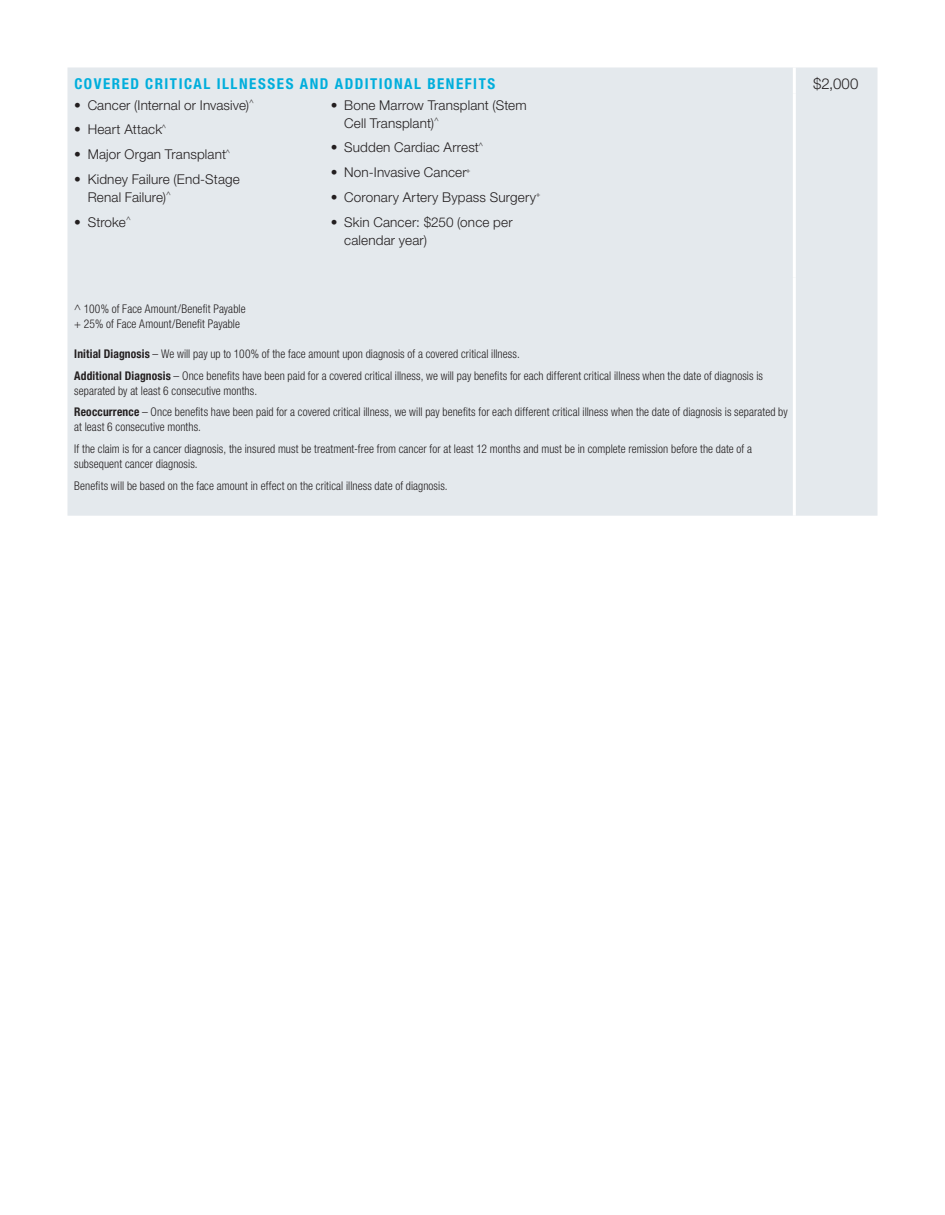
<style>
.page{position:relative;width:945px;height:1215px;background:#fff}
.page>*{position:absolute;margin:0;border:0;box-sizing:border-box;transform-origin:0 0}
.t1{font:700 condensed 15px "Helvetica Neue LTCE";letter-spacing:.1em;color:#00aedc}
.t2{font:300 15px "Helvetica Neue CELT";color:#231f20}
.t3{font:300 13.5px/18px "Helvetica Neue CELT";letter-spacing:.01em;color:#231f20}
.t4{font:300 condensed 12px/21.8px "Helvetica Neue LTCE";letter-spacing:.01em;color:#231f20;scale:.96 1}
.s1{font-weight:700}
</style>
<div class="page">
<div style="left:68px;top:68px;width:810px;height:448px;background:#e4e9ed"></div>
<hr style="left:793px;top:68px;width:3px;height:25px;background:#fff">
<hr style="left:793px;top:93px;width:3px;height:185px;background:#fff">
<hr style="left:793px;top:278px;width:3px;height:238px;background:#fff">
<p class="t1" style="left:74px;top:75px;width:422px">COVERED CRITICAL ILLNESSES AND ADDITIONAL BENEFITS</p>
<p class="t2" style="left:813px;top:75px;width:47px">$2,000</p>
<p class="t3" style="left:74px;top:96px;width:181px">• Cancer (Internal or Invasive)<sup>^</sup></p>
<p class="t3" style="left:74px;top:121px;width:94px">• Heart Attack<sup>^</sup></p>
<p class="t3" style="left:74px;top:145px;width:157px">• Major Organ Transplant<sup>^</sup></p>
<p class="t3" style="left:88px;top:170px;width:154px;text-indent:-14px">• Kidney Failure (End-Stage<br>Renal Failure)<sup>^</sup></p>
<p class="t3" style="left:74px;top:213px;width:58px">• Stroke<sup>^</sup></p>
<p class="t3" style="left:344px;top:96px;width:184px;text-indent:-14px">• Bone Marrow Transplant (Stem<br>Cell Transplant)<sup>^</sup></p>
<p class="t3" style="left:331px;top:139px;width:154px">• Sudden Cardiac Arrest<sup>^</sup></p>
<p class="t3" style="left:331px;top:163px;width:141px">• Non-Invasive Cancer<sup>+</sup></p>
<p class="t3" style="left:331px;top:188px;width:211px">• Coronary Artery Bypass Surgery<sup>+</sup></p>
<p class="t3" style="left:344px;top:213px;width:170px;text-indent:-14px">• Skin Cancer: $250 (once per calendar year)</p>
<p class="t4" style="left:74px;top:301px;width:180px;line-height:15px">^ 100% of Face Amount/Benefit Payable + 25% of Face Amount/Benefit Payable</p>
<p class="t4" style="left:74px;top:343px;width:719px"><span class="s1">Initial Diagnosis</span> – We will pay up to 100% of the face amount upon diagnosis of a covered critical illness.<br><span class="s1">Additional Diagnosis</span> – Once benefits have been paid for a covered critical illness, we will pay benefits for each different critical illness when the date of diagnosis is</p>
<p class="t4" style="left:74px;top:380px;width:745px">separated by at least 6 consecutive months.<br><span class="s1">Reoccurrence</span> – Once benefits have been paid for a covered critical illness, we will pay benefits for each different critical illness when the date of diagnosis is separated by</p>
<p class="t4" style="left:74px;top:416px;width:708px">at least 6 consecutive months.<br>If the claim is for a cancer diagnosis, the insured must be treatment-free from cancer for at least 12 months and must be in complete remission before the date of a</p>
<p class="t4" style="left:74px;top:453px;width:391px">subsequent cancer diagnosis.<br>Benefits will be based on the face amount in effect on the critical illness date of diagnosis.</p>
</div>
